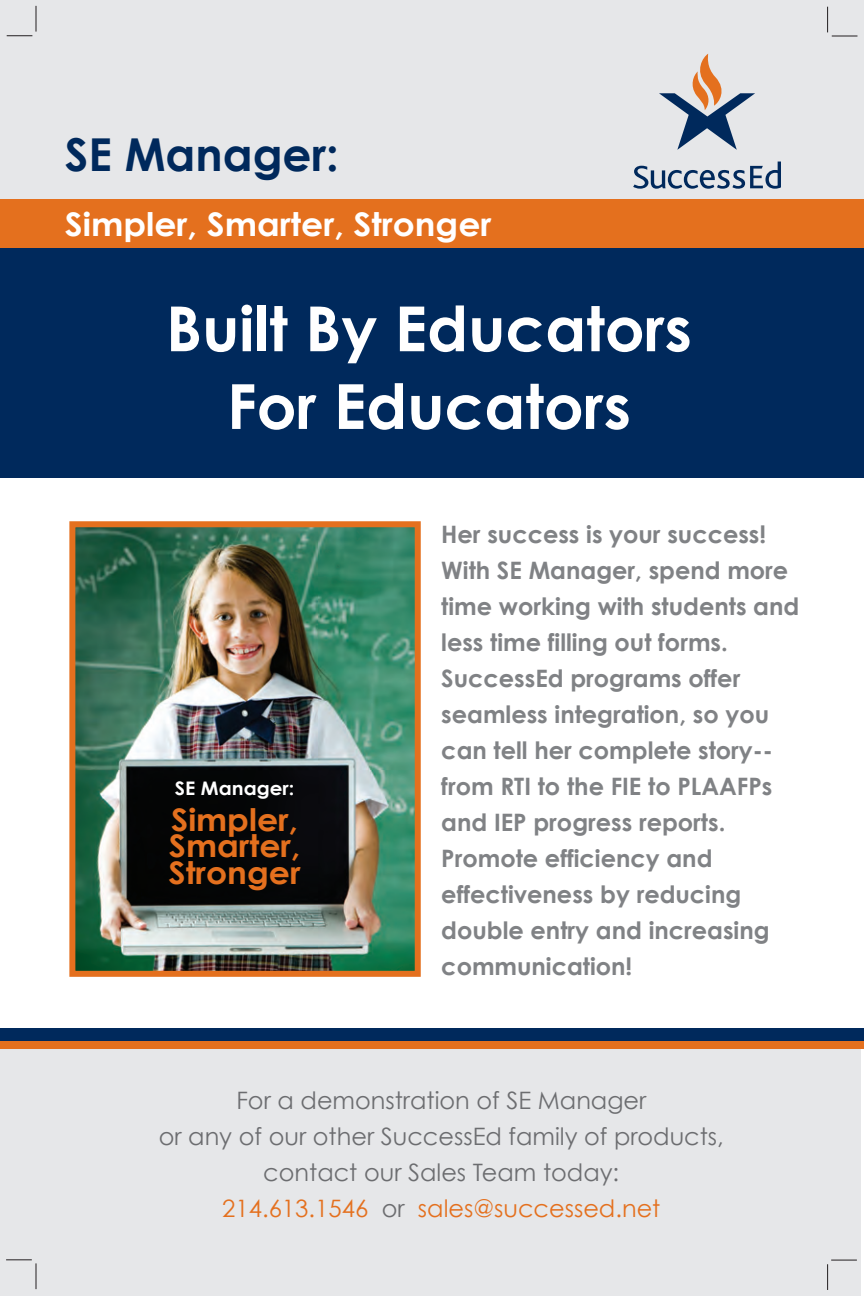
<style>
.page{position:relative;width:864px;height:1296px;background:#fff}
.page>*{position:absolute;margin:0;border:0;box-sizing:border-box;transform-origin:0 0}
.t1{font:700 62.2px/77.8px "Century Gothic";color:#fff;text-align:center}
.t2{font:700 45.4px "Century Gothic";color:#00295c}
.t3{font:700 32.6px "Century Gothic";color:#fff;scale:1.06 1}
.t4{font:700 31.2px/26.6px "Century Gothic";color:#e4701e;text-align:justify;scale:1.06 1}
.t5{font:700 24px/36px "Century Gothic";color:#808285}
.t6{font:24px/36px "Century Gothic";color:#6c6d70;text-align:center}
.t7{font:700 18.6px "Century Gothic";color:#fff;scale:1.06 1}
.s1{color:#e4701e}
</style>
<div class="page">
<div style="left:0;top:236px;width:864px;height:242px;background:#00295c"></div>
<div style="left:0;top:0;width:864px;height:211px;background:#e6e7e9"></div>
<div style="left:0;top:199px;width:864px;height:49px;background:#e4701e"></div>
<div style="left:0;top:1049px;width:860px;height:247px;background:#e6e7e9"></div>
<svg style="left:7px;top:6px;width:30px;height:30px"></svg>
<svg style="left:6px;top:1259px;width:31px;height:30px"></svg>
<svg style="left:827px;top:1260px;width:30px;height:30px"></svg>
<svg style="left:827px;top:7px;width:30px;height:30px"></svg>
<svg style="left:659px;top:54px;width:96px;height:96px"></svg>
<svg style="left:633px;top:162px;width:148px;height:27px"></svg>
<img style="left:76px;top:528px;width:338px;height:442px">
<div style="left:0;top:1033px;width:864px;height:16px;background:#e4701e"></div>
<div style="left:0;top:1029px;width:864px;height:12px;background:#00295c"></div>
<div style="left:69px;top:521px;width:352px;height:456px;border:6px solid #e4701e"></div>
<h2 class="t2" style="left:65px;top:126px;width:275px">SE Manager:</h2>
<h3 class="t3" style="left:65px;top:203px;width:404px">Simpler, Smarter, Stronger</h3>
<h1 class="t1" style="left:166px;top:288px;width:527px">Built By Educators<br>For Educators</h1>
<p class="t7" style="left:175px;top:776px;width:114px">SE Manager:</p>
<p class="t4" style="left:169px;top:805px;width:126px">Simpler, Smarter, Stronger</p>
<p class="t5" style="left:441px;top:516px;width:360px">Her success is your success!<br>With SE Manager, spend more time working with students and less time filling out forms.<br>SuccessEd programs offer seamless integration, so you can tell her complete story-- from RTI to the FIE to PLAAFPs and IEP progress reports.<br>Promote efficiency and effectiveness by reducing double entry and increasing communication!</p>
<p class="t6" style="left:159px;top:1082px;width:567px">For a demonstration of SE Manager<br>or any of our other SuccessEd family of products, contact our Sales Team today:<br><span class="s1">214.613.1546</span> or <span class="s1">sales@successed.net</span></p>
</div>
